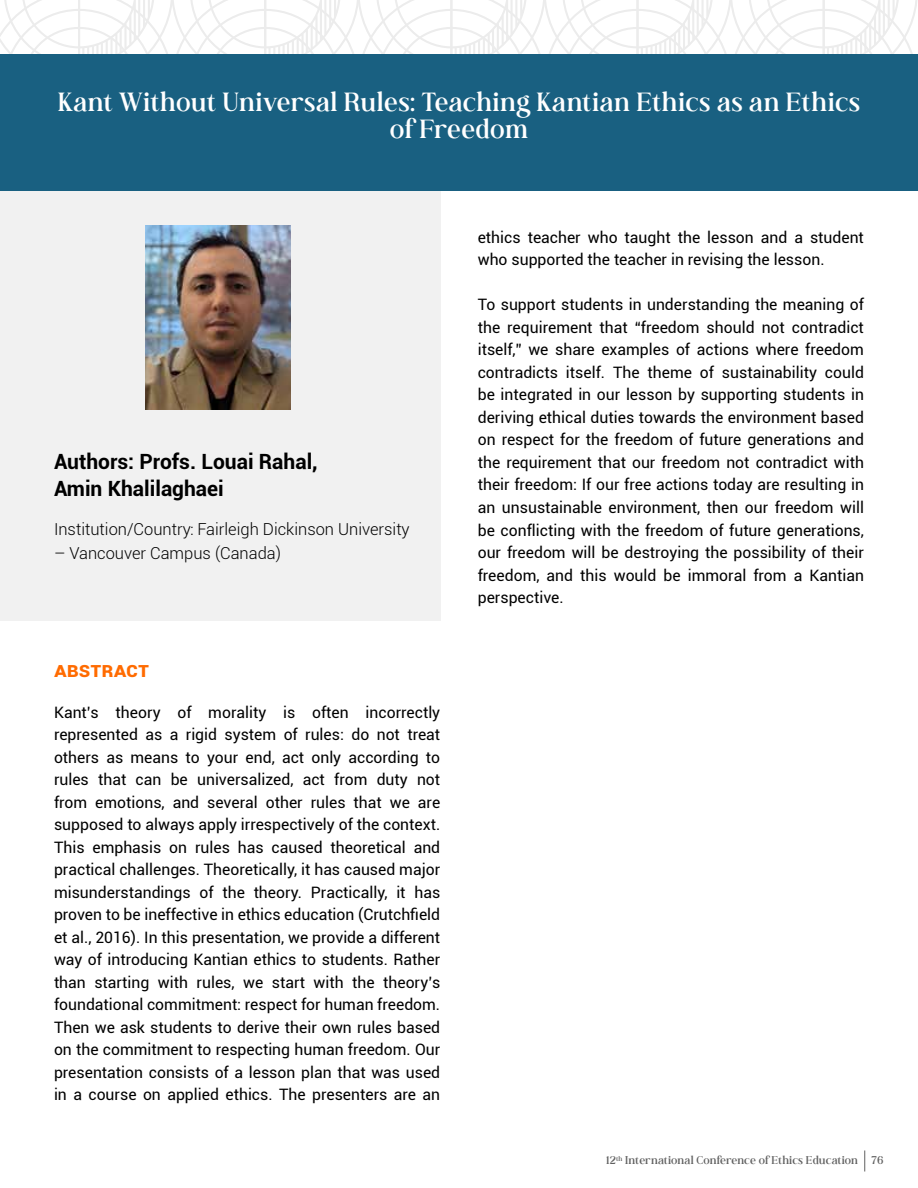
<style>
.page{position:relative;width:918px;height:1188px;background:#fff}
.page>*{position:absolute;margin:0;border:0;box-sizing:border-box;transform-origin:0 0}
.t1{font:21px/27px "Andine";letter-spacing:.02em;color:#fff;text-align:center}
.t2{font:700 21px/27px "Roboto";color:#000}
.t3{font:700 21px "Roboto";color:#ff6b00}
.t4{font:300 16.5px "Roboto";color:#000}
.t5{font:15.75px/22.5px "Roboto";color:#000;text-align:justify}
.t6{font:9px "Andine";letter-spacing:.015em;color:#606060}
</style>
<div class="page">
<svg style="left:0;top:0;width:917px;height:54px"></svg>
<svg style="left:864px;top:1150px;width:1px;height:22px"></svg>
<div style="left:0;top:190px;width:440px;height:431px;background:#f1f1f1"></div>
<img style="left:145px;top:225px;width:146px;height:185px">
<div style="left:0;top:54px;width:918px;height:136px;background:#196081"></div>
<h1 class="t1" style="left:58px;top:87px;width:804px">Kant Without Universal Rules: Teaching Kantian Ethics as an Ethics of Freedom</h1>
<h1 class="t2" style="left:54px;top:447px;width:265px">Authors: Profs. Louai Rahal,<br>Amin Khalilaghaei</h1>
<p class="t4" style="left:54px;top:517px;width:357px">Institution/Country: Fairleigh Dickinson University</p>
<p class="t4" style="left:54px;top:541px;width:229px">– Vancouver Campus (Canada)</p>
<h1 class="t3" style="left:54px;top:655px;width:97px">Abstract</h1>
<p class="t5" style="left:54px;top:700px;width:388px">Kant’s theory of morality is often incorrectly represented as a rigid system of rules: do not treat others as means to your end, act only according to rules that can be universalized, act from duty not from emotions, and several other rules that we are supposed to always apply irrespectively of the context.<br>This emphasis on rules has caused theoretical and practical challenges. Theoretically, it has caused major misunderstandings of the theory. Practically, it has proven to be ineffective in ethics education (Crutchfield et al., 2016). In this presentation, we provide a different way of introducing Kantian ethics to students. Rather than starting with rules, we start with the theory’s foundational commitment: respect for human freedom.<br>Then we ask students to derive their own rules based on the commitment to respecting human freedom. Our presentation consists of a lesson plan that was used in a course on applied ethics. The presenters are an</p>
<p class="t5" style="left:478px;top:226px;width:388px">ethics teacher who taught the lesson and a student who supported the teacher in revising the lesson.</p>
<p class="t5" style="left:478px;top:293px;width:388px">To support students in understanding the meaning of the requirement that “freedom should not contradict itself,” we share examples of actions where freedom contradicts itself. The theme of sustainability could be integrated in our lesson by supporting students in deriving ethical duties towards the environment based on respect for the freedom of future generations and the requirement that our freedom not contradict with their freedom: If our free actions today are resulting in an unsustainable environment, then our freedom will be conflicting with the freedom of future generations, our freedom will be destroying the possibility of their freedom, and this would be immoral from a Kantian perspective.</p>
<p class="t6" style="left:606px;top:1152px;width:253px">12<sup>th</sup> International Conference of Ethics Education</p>
<p class="t6" style="left:872px;top:1152px;width:13px">76</p>
</div>
